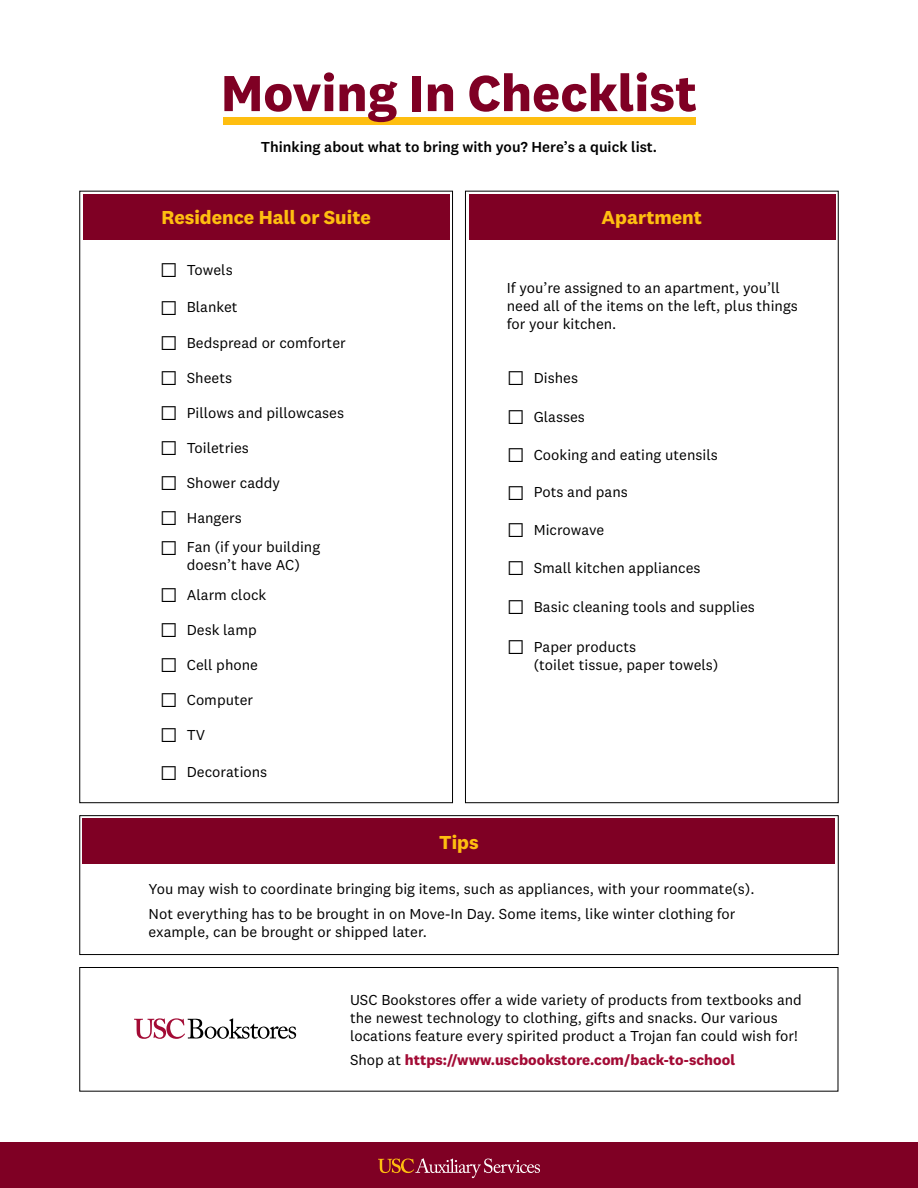
<style>
.page{position:relative;width:918px;height:1188px;background:#fff}
.page>*{position:absolute;margin:0;border:0;box-sizing:border-box;transform-origin:0 0}
.t1{font:700 52.5px "National 2";color:#7f0024}
.t2{font:700 19.5px "National 2";color:#febe10}
.t3{font:15px/18px "National 2";color:#000}
.t4{font:500 15px "National 2";color:#000}
.t5{font:700 15px "National 2";color:#a30b35}
.s1{font-family:"Arial";font-size:30px}
.s2{font-weight:400;color:#000}
</style>
<div class="page">
<div style="left:0;top:1143px;width:918px;height:45px;background:#7f0024"></div>
<div style="left:224px;top:117px;width:472px;height:8px;background:#febe10"></div>
<div style="left:83px;top:194px;width:367px;height:46px;background:#7f0024"></div>
<div style="left:82px;top:819px;width:753px;height:45px;background:#7f0024"></div>
<div style="left:469px;top:194px;width:367px;height:46px;background:#7f0024"></div>
<div style="left:79px;top:815px;width:760px;height:140px;border:1px solid #000"></div>
<svg style="left:134px;top:1018px;width:162px;height:21px"></svg>
<svg style="left:378px;top:1158px;width:162px;height:20px"></svg>
<div style="left:79px;top:967px;width:759px;height:124px;border:1px solid #000"></div>
<h1 class="t1" style="left:221px;top:61px;width:478px">Moving In Checklist</h1>
<p class="t4" style="left:261px;top:138px;width:398px">Thinking about what to bring with you? Here’s a quick list.</p>
<h2 class="t2" style="left:161px;top:205px;width:211px">Residence Hall or Suite</h2>
<p class="t3" style="left:160px;top:261px;width:74px"><span class="s1">□</span> Towels</p>
<p class="t3" style="left:160px;top:298px;width:79px"><span class="s1">□</span> Blanket</p>
<p class="t3" style="left:160px;top:333px;width:188px"><span class="s1">□</span> Bedspread or comforter</p>
<p class="t3" style="left:160px;top:368px;width:74px"><span class="s1">□</span> Sheets</p>
<p class="t3" style="left:160px;top:404px;width:186px"><span class="s1">□</span> Pillows and pillowcases</p>
<p class="t3" style="left:160px;top:439px;width:91px"><span class="s1">□</span> Toiletries</p>
<p class="t3" style="left:160px;top:474px;width:122px"><span class="s1">□</span> Shower caddy</p>
<p class="t3" style="left:160px;top:509px;width:84px"><span class="s1">□</span> Hangers</p>
<p class="t3" style="left:160px;top:538px;width:162px;text-align:center"><span class="s1">□</span> Fan (if your building doesn’t have AC)</p>
<p class="t3" style="left:160px;top:585px;width:108px"><span class="s1">□</span> Alarm clock</p>
<p class="t3" style="left:160px;top:620px;width:99px"><span class="s1">□</span> Desk lamp</p>
<p class="t3" style="left:160px;top:656px;width:100px"><span class="s1">□</span> Cell phone</p>
<p class="t3" style="left:160px;top:691px;width:95px"><span class="s1">□</span> Computer</p>
<p class="t3" style="left:160px;top:726px;width:47px"><span class="s1">□</span> TV</p>
<p class="t3" style="left:160px;top:763px;width:109px"><span class="s1">□</span> Decorations</p>
<h2 class="t2" style="left:602px;top:205px;width:102px">Apartment</h2>
<p class="t3" style="left:507px;top:279px;width:293px">If you’re assigned to an apartment, you’ll need all of the items on the left, plus things for your kitchen.</p>
<p class="t3" style="left:507px;top:369px;width:73px"><span class="s1">□</span> Dishes</p>
<p class="t3" style="left:507px;top:408px;width:80px"><span class="s1">□</span> Glasses</p>
<p class="t3" style="left:507px;top:445px;width:213px"><span class="s1">□</span> Cooking and eating utensils</p>
<p class="t3" style="left:507px;top:483px;width:123px"><span class="s1">□</span> Pots and pans</p>
<p class="t3" style="left:507px;top:521px;width:99px"><span class="s1">□</span> Microwave</p>
<p class="t3" style="left:507px;top:559px;width:195px"><span class="s1">□</span> Small kitchen appliances</p>
<p class="t3" style="left:507px;top:598px;width:250px"><span class="s1">□</span> Basic cleaning tools and supplies</p>
<p class="t3" style="left:534px;top:637px;width:186px;text-indent:-27px"><span class="s1">□</span> Paper products<br>(toilet tissue, paper towels)</p>
<h2 class="t2" style="left:439px;top:830px;width:41px">Tips</h2>
<p class="t3" style="left:149px;top:877px;width:608px;line-height:24.8px">You may wish to coordinate bringing big items, such as appliances, with your roommate(s).<br>Not everything has to be brought in on Move-In Day. Some items, like winter clothing for</p>
<p class="t3" style="left:149px;top:923px;width:280px">example, can be brought or shipped later.</p>
<p class="t3" style="left:350px;top:990px;width:454px">USC Bookstores offer a wide variety of products from textbooks and the newest technology to clothing, gifts and snacks. Our various locations feature every spirited product a Trojan fan could wish for!</p>
<p class="t5" style="left:350px;top:1051px;width:387px"><span class="s2">Shop at</span> https://www.uscbookstore.com/back-to-school</p>
</div>
